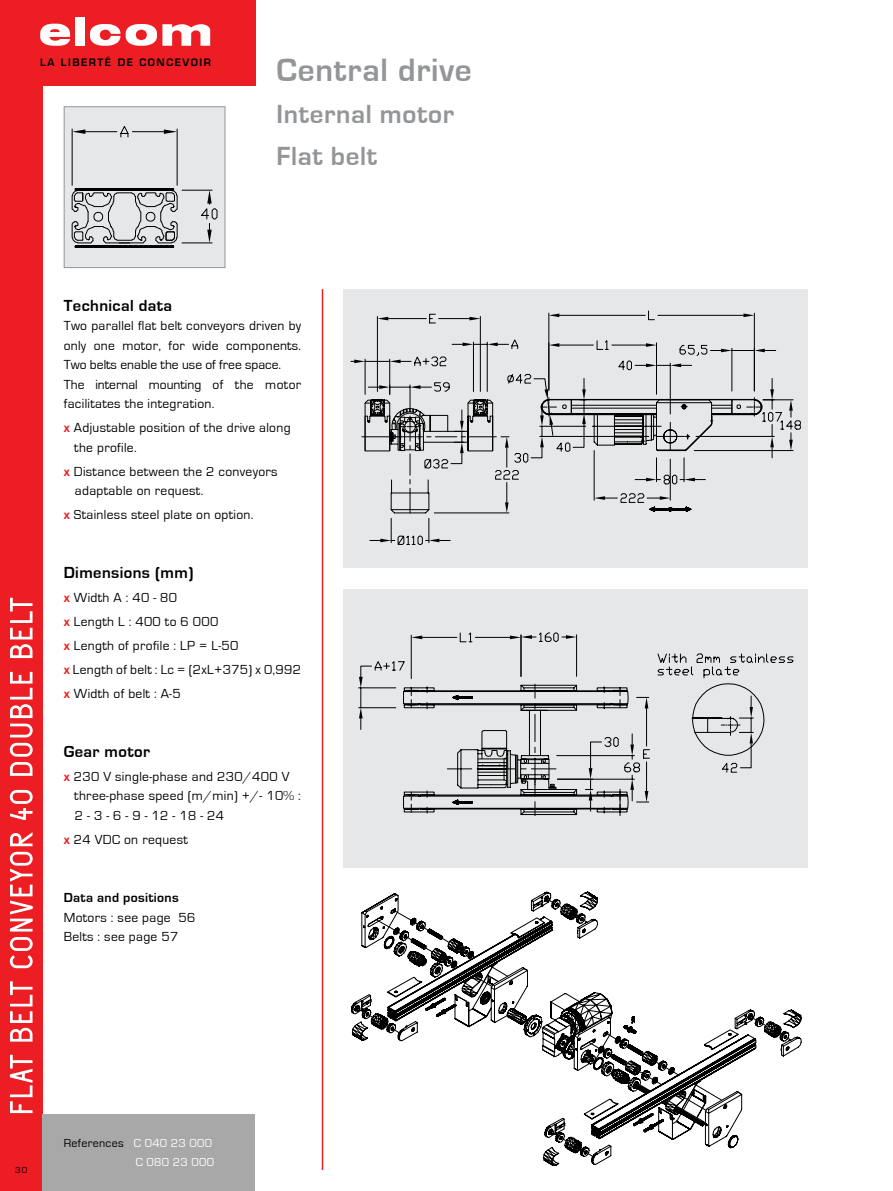
<style>
.page{position:relative;width:893px;height:1191px;background:#fff}
.page>*{position:absolute;margin:0;border:0;box-sizing:border-box;transform-origin:0 0}
.t1{font:700 33.3px "Eurostile";color:#939598}
.t2{font:700 27px/42px "Eurostile";color:#939598}
.t3{font:700 16.5px "Eurostile";color:#000}
.t4{font:13.5px/19.5px "Eurostile";letter-spacing:.025em;color:#000}
.t5{font:700 13.5px "Eurostile";color:#000}
.t6{font:12px/19.5px "Eurostile";letter-spacing:.025em;color:#fff;text-align:right}
.t7{font:600 10.05px "Eurostile";letter-spacing:.15em;color:#000}
.t8{font:9px "Eurostile";color:#000}
.s1{font-weight:700;color:#ed1d24}
.s2{color:#000}
</style>
<div class="page">
<div style="left:0;top:0;width:43px;height:1191px;background:#ed1d24"></div>
<svg style="left:9px;top:1054px;width:24px;height:59px"></svg>
<svg style="left:10px;top:981px;width:23px;height:61px"></svg>
<svg style="left:9px;top:832px;width:25px;height:137px"></svg>
<svg style="left:9px;top:790px;width:24px;height:30px"></svg>
<svg style="left:9px;top:671px;width:24px;height:105px"></svg>
<svg style="left:10px;top:597px;width:23px;height:62px"></svg>
<div style="left:43px;top:1114px;width:212px;height:77px;background:#a8a8a9"></div>
<div style="left:344px;top:289px;width:464px;height:279px;background:#e6e7e8"></div>
<svg style="left:351px;top:311px;width:450px;height:232px"></svg>
<div style="left:344px;top:589px;width:464px;height:278px;background:#e6e7e8"></div>
<svg style="left:358px;top:632px;width:435px;height:184px"></svg>
<svg style="left:351px;top:891px;width:451px;height:275px"></svg>
<hr style="left:322px;top:289px;width:1px;height:880px;background:#ed1d24">
<div style="left:64px;top:107px;width:161px;height:160px;background:#e6e7e8"></div>
<svg style="left:72px;top:126px;width:145px;height:122px"></svg>
<div style="left:64px;top:106px;width:161px;height:162px;border:1px solid #939598"></div>
<div style="left:0;top:0;width:255px;height:85px;background:#ed1d24"></div>
<svg style="left:40px;top:24px;width:30px;height:22px"></svg>
<div style="left:75px;top:18px;width:9px;height:28px;background:#fff"></div>
<svg style="left:90px;top:24px;width:30px;height:22px"></svg>
<svg style="left:126px;top:24px;width:84px;height:22px"></svg>
<p class="t7" style="left:40px;top:56px;width:172px">LA LIBERTÉ DE CONCEVOIR</p>
<h1 class="t1" style="left:276px;top:52px;width:197px">Central drive</h1>
<h2 class="t2" style="left:276px;top:93px;width:179px">Internal motor<br>Flat belt</h2>
<p class="t3" style="left:64px;top:296px;width:110px">Technical data</p>
<p class="t4" style="left:64px;top:316px;width:239px">Two parallel flat belt conveyors driven by only one motor, for wide components.<br>Two belts enable the use of free space.<br>The internal mounting of the motor facilitates the integration.</p>
<p class="t4" style="left:74px;top:418px;width:218px;text-indent:-11px"><span class="s1">x</span> Adjustable position of the drive along the profile.</p>
<p class="t4" style="left:75px;top:462px;width:204px;text-indent:-11px"><span class="s1">x</span> Distance between the 2 conveyors adaptable on request.</p>
<p class="t4" style="left:64px;top:505px;width:191px"><span class="s1">x</span> Stainless steel plate on option.</p>
<p class="t3" style="left:64px;top:563px;width:131px">Dimensions (mm)</p>
<p class="t4" style="left:64px;top:586px;width:239px;line-height:24px"><span class="s1">x</span> Width A : 40 - 80<br><span class="s1">x</span> Length L : 400 to 6 000<br><span class="s1">x</span> Length of profile : LP = L-50<br><span class="s1">x</span> Length of belt : Lc = (2xL+375) x 0,992 <span class="s1">x</span> Width of belt : A-5</p>
<p class="t3" style="left:64px;top:742px;width:88px">Gear motor</p>
<p class="t4" style="left:74px;top:766px;width:228px;text-indent:-11px"><span class="s1">x</span> 230 V single-phase and 230/400 V three-phase speed (m/min) +/- 10% :<br>2 - 3 - 6 - 9 - 12 - 18 - 24</p>
<p class="t4" style="left:64px;top:829px;width:126px"><span class="s1">x</span> 24 VDC on request</p>
<p class="t5" style="left:64px;top:890px;width:116px">Data and positions</p>
<p class="t4" style="left:64px;top:907px;width:133px">Motors : see page 56<br>Belts : see page 57</p>
<p class="t8" style="left:15px;top:1164px;width:14px">30</p>
<p class="t6" style="left:64px;top:1133px;width:152px"><span class="s2">References</span> C 040 23 000<br>C 080 23 000</p>
</div>
